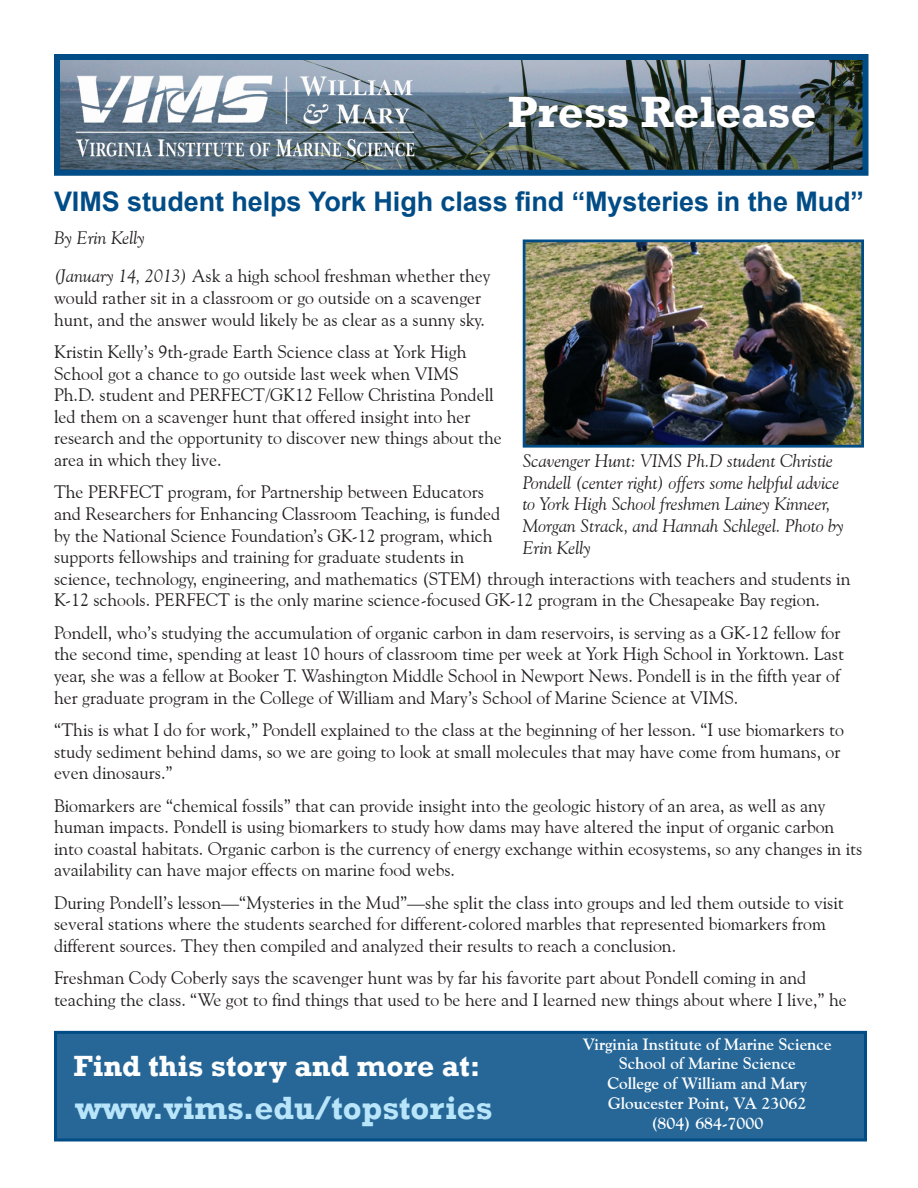
<style>
.page{position:relative;width:918px;height:1188px;background:#fff}
.page>*{position:absolute;margin:0;border:0;box-sizing:border-box;transform-origin:0 0}
.Press_Release_Headin{font:700 45px "Rockwell";color:#fff}
.Headline_-_Articles{font:700 33px "Rockwell";color:#b9e5fa}
.Headline_-_Articles-2{font:700 30px "Rockwell";color:#fff}
.Headline_-_Articles-3{font:700 27px "Arial";letter-spacing:-.005em;color:#004c86}
.Body_Text{font:18px/21.6px "Goudy Old Style BT";color:#231f20}
.Cutline{font:italic 18px/21.6px "Goudy Old Style BT";color:#231f20}
.Headline_-_Articles-4{font:700 16.5px "Goudy Old Style BT";color:#fff}
.s1{font-style:italic}
</style>
<div class="page">
<div style="left:56px;top:1032px;width:810px;height:108px;background:#266798"></div>
<div style="left:54px;top:1031px;width:813px;height:111px;border:3px solid #004c86"></div>
<img style="left:61px;top:61px;width:800px;height:108px">
<div style="left:54px;top:54px;width:814px;height:122px;border:6px solid #004c86"></div>
<img style="left:69px;top:70px;width:351px;height:94px">
<img style="left:527px;top:243px;width:333px;height:201px">
<div style="left:523px;top:239px;width:341px;height:209px;border:3px solid #004c86"></div>
<p class="Press_Release_Headin" style="left:508px;top:84px;width:310px">Press Release</p>
<p class="Headline_-_Articles-3" style="left:54px;top:184px;width:812px">VIMS student helps York High class find “Mysteries in the Mud”</p>
<p class="Cutline" style="left:54px;top:226px;width:93px">By Erin Kelly</p>
<p class="Body_Text" style="left:54px;top:265px;width:438px"><span class="s1">(January 14, 2013)</span> Ask a high school freshman whether they would rather sit in a classroom or go outside on a scavenger hunt, and the answer would likely be as clear as a sunny sky.</p>
<p class="Body_Text" style="left:54px;top:341px;width:449px">Kristin Kelly’s 9th-grade Earth Science class at York High School got a chance to go outside last week when VIMS Ph.D. student and PERFECT/GK12 Fellow Christina Pondell led them on a scavenger hunt that offered insight into her research and the opportunity to discover new things about the area in which they live.</p>
<p class="Body_Text" style="left:54px;top:481px;width:798px">The PERFECT program, for Partnership between Educators<br>and Researchers for Enhancing Classroom Teaching, is funded<br>by the National Science Foundation’s GK-12 program, which<br>supports fellowships and training for graduate students in<br>science, technology, engineering, and mathematics (STEM) through interactions with teachers and students in K-12 schools. PERFECT is the only marine science-focused GK-12 program in the Chesapeake Bay region.</p>
<p class="Body_Text" style="left:54px;top:621px;width:791px">Pondell, who’s studying the accumulation of organic carbon in dam reservoirs, is serving as a GK-12 fellow for the second time, spending at least 10 hours of classroom time per week at York High School in Yorktown. Last year, she was a fellow at Booker T. Washington Middle School in Newport News. Pondell is in the fifth year of her graduate program in the College of William and Mary’s School of Marine Science at VIMS.</p>
<p class="Body_Text" style="left:54px;top:719px;width:791px">“This is what I do for work,” Pondell explained to the class at the beginning of her lesson. “I use biomarkers to study sediment behind dams, so we are going to look at small molecules that may have come from humans, or even dinosaurs.”</p>
<p class="Body_Text" style="left:54px;top:794px;width:810px">Biomarkers are “chemical fossils” that can provide insight into the geologic history of an area, as well as any human impacts. Pondell is using biomarkers to study how dams may have altered the input of organic carbon into coastal habitats. Organic carbon is the currency of energy exchange within ecosystems, so any changes in its availability can have major effects on marine food webs.</p>
<p class="Body_Text" style="left:54px;top:891px;width:791px">During Pondell’s lesson—“Mysteries in the Mud”—she split the class into groups and led them outside to visit several stations where the students searched for different-colored marbles that represented biomarkers from different sources. They then compiled and analyzed their results to reach a conclusion.</p>
<p class="Body_Text" style="left:54px;top:967px;width:794px">Freshman Cody Coberly says the scavenger hunt was by far his favorite part about Pondell coming in and teaching the class. “We got to find things that used to be here and I learned new things about where I live,” he</p>
<p class="Cutline" style="left:523px;top:450px;width:323px">Scavenger Hunt: VIMS Ph.D student Christie Pondell (center right) offers some helpful advice to York High School freshmen Lainey Kinneer, Morgan Strack, and Hannah Schlegel. Photo by Erin Kelly</p>
<p class="Headline_-_Articles-2" style="left:74px;top:1048px;width:408px">Find this story and more at:</p>
<p class="Headline_-_Articles" style="left:75px;top:1087px;width:419px">www.vims.edu/topstories</p>
<p class="Headline_-_Articles-4" style="left:583px;top:1034px;width:250px">Virginia Institute of Marine Science</p>
<p class="Headline_-_Articles-4" style="left:619px;top:1054px;width:179px">School of Marine Science</p>
<p class="Headline_-_Articles-4" style="left:607px;top:1073px;width:201px">College of William and Mary</p>
<p class="Headline_-_Articles-4" style="left:608px;top:1093px;width:200px">Gloucester Point, VA 23062</p>
<p class="Headline_-_Articles-4" style="left:651px;top:1113px;width:114px">(804) 684-7000</p>
</div>
